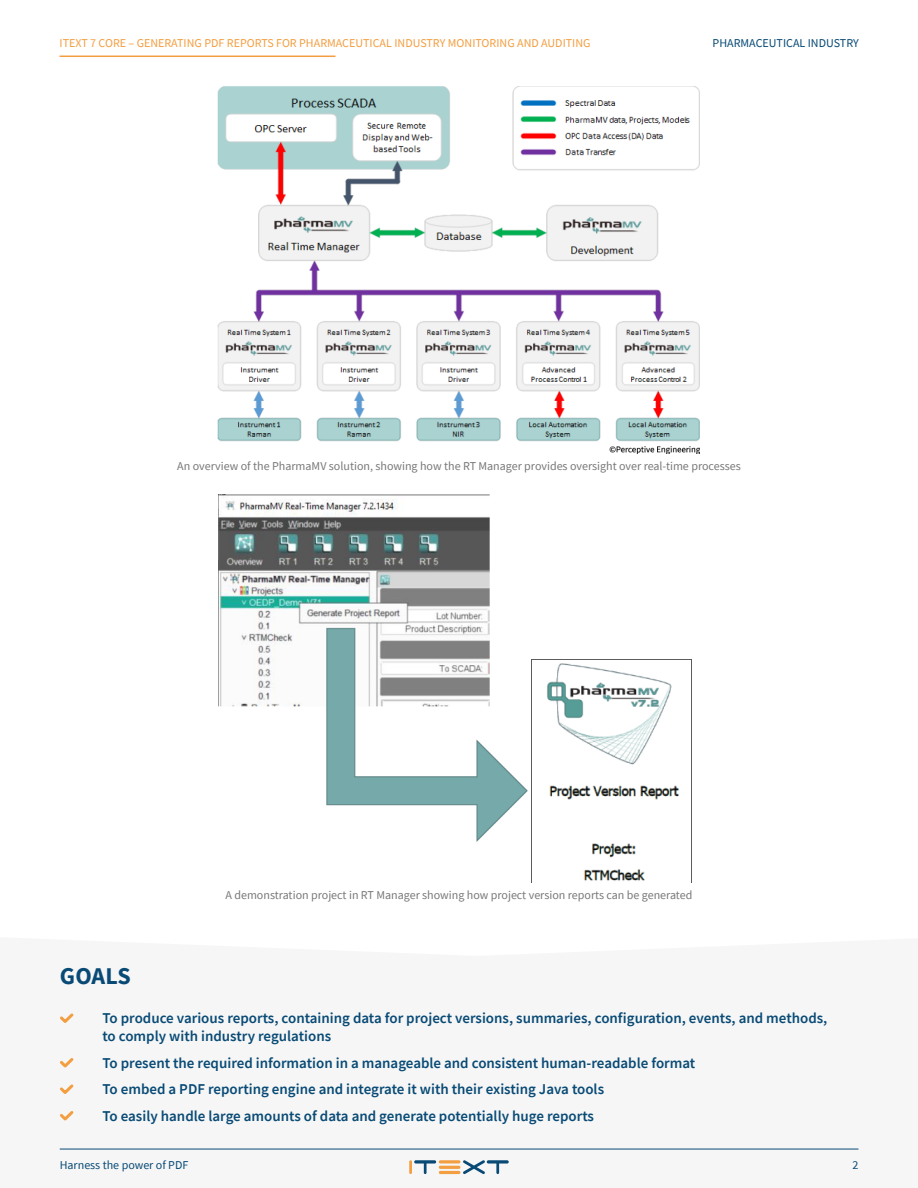
<style>
.page{position:relative;width:918px;height:1188px;background:#fff}
.page>*{position:absolute;margin:0;border:0;box-sizing:border-box;transform-origin:0 0}
.t1{font:700 24px "Source Sans Pro";color:#084a75}
.t2{font:600 15px/26.5px "Source Sans Pro";color:#084a75}
.t3{font:12px "Source Sans Pro";color:#787878}
.t4{font:12px "Source Sans Pro";color:#f39e41}
.t5{font:12px "Source Sans Pro";color:#084a75}
</style>
<div class="page">
<hr style="left:60px;top:56px;width:275px;height:1px;background:#f39e41">
<svg style="left:59px;top:1013px;width:15px;height:10px"></svg>
<svg style="left:59px;top:1057px;width:15px;height:11px"></svg>
<svg style="left:59px;top:1084px;width:15px;height:10px"></svg>
<svg style="left:59px;top:1111px;width:15px;height:10px"></svg>
<img style="left:218px;top:86px;width:481px;height:368px">
<img style="left:218px;top:494px;width:474px;height:389px">
<hr style="left:60px;top:1149px;width:798px;height:1px;background:#084a75">
<hr style="left:409px;top:1160px;width:3px;height:14px;background:#f39e41">
<svg style="left:414px;top:1160px;width:22px;height:14px"></svg>
<hr style="left:439px;top:1160px;width:21px;height:3px;background:#f39e41;border-radius:2px">
<hr style="left:439px;top:1166px;width:21px;height:3px;background:#f39e41;border-radius:2px">
<hr style="left:439px;top:1171px;width:21px;height:3px;background:#f39e41;border-radius:2px">
<svg style="left:463px;top:1160px;width:46px;height:14px"></svg>
<p class="t4" style="left:60px;top:35px;width:533px">ITEXT 7 CORE – GENERATING PDF REPORTS FOR PHARMACEUTICAL INDUSTRY MONITORING AND AUDITING</p>
<p class="t5" style="left:713px;top:35px;width:148px">PHARMACEUTICAL INDUSTRY</p>
<p class="t3" style="left:177px;top:458px;width:565px">An overview of the PharmaMV solution, showing how the RT Manager provides oversight over real-time processes</p>
<p class="t3" style="left:226px;top:888px;width:468px">A demonstration project in RT Manager showing how project version reports can be generated</p>
<h1 class="t1" style="left:60px;top:960px;width:72px">GOALS</h1>
<p class="t2" style="left:102px;top:1009px;width:727px;line-height:18px">To produce various reports, containing data for project versions, summaries, configuration, events, and methods, to comply with industry regulations</p>
<p class="t2" style="left:102px;top:1049px;width:594px">To present the required information in a manageable and consistent human-readable format<br>To embed a PDF reporting engine and integrate it with their existing Java tools<br>To easily handle large amounts of data and generate potentially huge reports</p>
<p class="t5" style="left:60px;top:1157px;width:130px">Harness the power of PDF</p>
<p class="t5" style="left:853px;top:1157px;width:7px">2</p>
</div>
